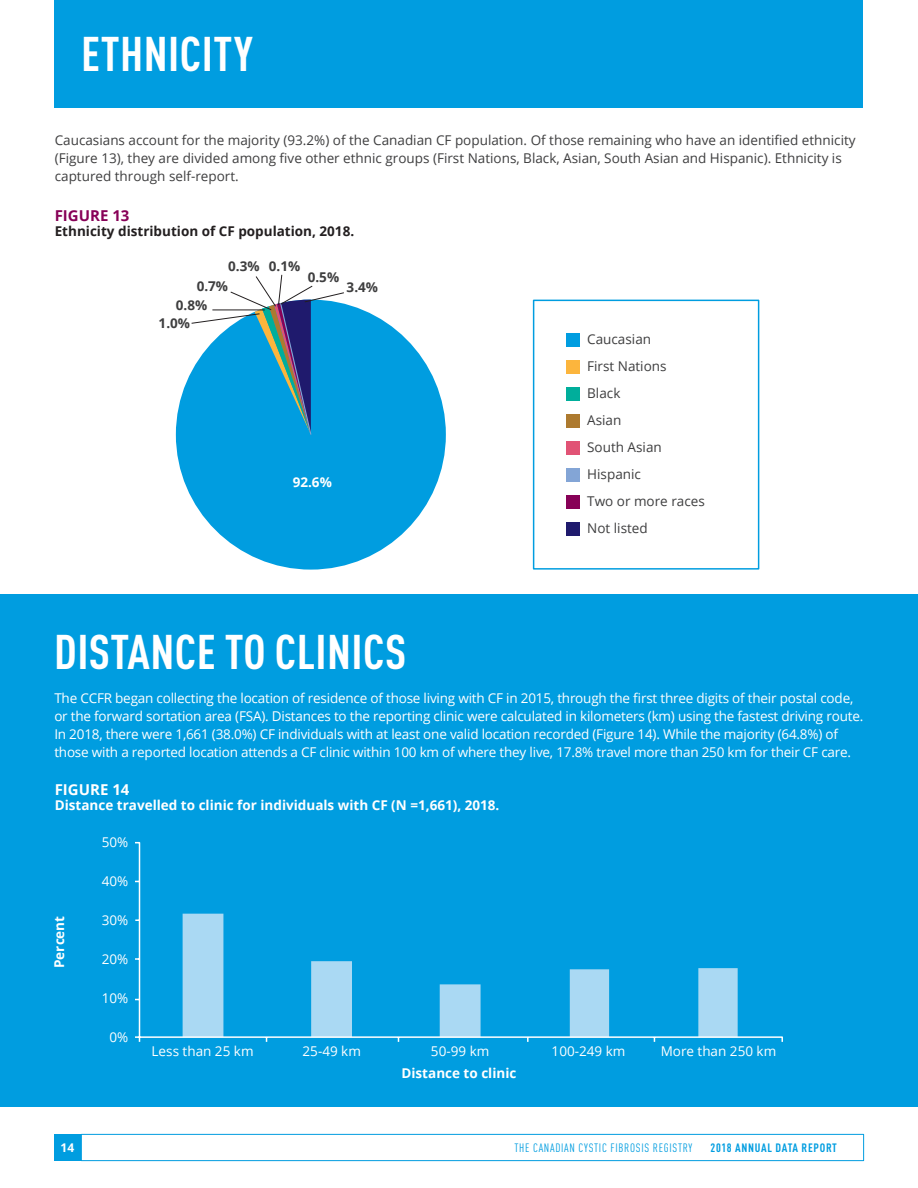
<style>
.page{position:relative;width:918px;height:1188px;background:#fff}
.page>*{position:absolute;margin:0;border:0;box-sizing:border-box;transform-origin:0 0}
.t1{font:700 condensed 48px "DINOT";letter-spacing:.01em;color:#fff}
.t2{font:700 15px "Open Sans";color:#870157}
.t3{font:700 15px "Open Sans";color:#fff}
.t4{font:13.5px/18px "Open Sans";letter-spacing:-.015em;color:#fff}
.t5{font:13.5px/18px "Open Sans";color:#3e3e3f}
.t6{font:700 13.5px "Open Sans";color:#fff}
.t7{font:700 13.5px "Open Sans";color:#231f20}
.t8{font:700 13.5px "Open Sans";color:#3e3e3f}
.t9{font:condensed 12px "DINOT";letter-spacing:.06em;color:#009de0}
.t10{font:700 condensed 12px "DINOT";letter-spacing:.06em;color:#009de0}
.t11{font:700 12px "Open Sans";color:#fff}
</style>
<div class="page">
<div style="left:54px;top:1134px;width:27px;height:27px;background:#009de0"></div>
<div style="left:55px;top:0;width:808px;height:108px;background:#009de0"></div>
<div style="left:81px;top:1134px;width:783px;height:27px;border:1px solid #009de0"></div>
<div style="left:0;top:594px;width:918px;height:513px;background:#009de0"></div>
<svg style="left:135px;top:841px;width:648px;height:201px"></svg>
<div style="left:566px;top:334px;width:14px;height:13px;background:#009de0"></div>
<div style="left:566px;top:388px;width:14px;height:13px;background:#00ae9b"></div>
<div style="left:566px;top:442px;width:14px;height:13px;background:#e15375"></div>
<div style="left:566px;top:496px;width:14px;height:13px;background:#870157"></div>
<div style="left:566px;top:361px;width:14px;height:13px;background:#fcb53d"></div>
<div style="left:566px;top:415px;width:14px;height:13px;background:#ad7a2f"></div>
<div style="left:566px;top:469px;width:14px;height:13px;background:#83a5d6"></div>
<div style="left:566px;top:523px;width:14px;height:13px;background:#1f1a6d"></div>
<div style="left:533px;top:300px;width:226px;height:270px;border:2px solid #009de0"></div>
<div style="left:176px;top:300px;width:270px;height:270px;background:#009de0;border-radius:50%"></div>
<svg style="left:191px;top:274px;width:153px;height:161px"></svg>
<p class="t1" style="left:81px;top:25px;width:173px">ETHNICITY</p>
<p class="t5" style="left:55px;top:131px;width:802px">Caucasians account for the majority (93.2%) of the Canadian CF population. Of those remaining who have an identified ethnicity (Figure 13), they are divided among five other ethnic groups (First Nations, Black, Asian, South Asian and Hispanic). Ethnicity is captured through self-report.</p>
<p class="t2" style="left:55px;top:205px;width:76px">FIGURE 13</p>
<p class="t7" style="left:55px;top:221px;width:301px">Ethnicity distribution of CF population, 2018.</p>
<p class="t8" style="left:228px;top:257px;width:33px">0.3%</p>
<p class="t8" style="left:269px;top:257px;width:33px">0.1%</p>
<p class="t8" style="left:197px;top:276px;width:33px">0.7%</p>
<p class="t8" style="left:176px;top:295px;width:33px">0.8%</p>
<p class="t8" style="left:159px;top:314px;width:33px">1.0%</p>
<p class="t8" style="left:308px;top:267px;width:33px">0.5%</p>
<p class="t8" style="left:347px;top:278px;width:33px">3.4%</p>
<p class="t6" style="left:293px;top:472px;width:41px">92.6%</p>
<p class="t1" style="left:54px;top:623px;width:354px">DISTANCE TO CLINICS</p>
<p class="t5" style="left:587px;top:330px;width:65px">Caucasian</p>
<p class="t5" style="left:587px;top:357px;width:81px">First Nations</p>
<p class="t5" style="left:587px;top:384px;width:35px">Black</p>
<p class="t5" style="left:587px;top:411px;width:36px">Asian</p>
<p class="t5" style="left:587px;top:438px;width:76px">South Asian</p>
<p class="t5" style="left:587px;top:465px;width:55px">Hispanic</p>
<p class="t5" style="left:587px;top:492px;width:119px">Two or more races</p>
<p class="t5" style="left:587px;top:519px;width:62px">Not listed</p>
<p class="t4" style="left:54px;top:689px;width:810px">The CCFR began collecting the location of residence of those living with CF in 2015, through the first three digits of their postal code, or the forward sortation area (FSA). Distances to the reporting clinic were calculated in kilometers (km) using the fastest driving route.<br>In 2018, there were 1,661 (38.0%) CF individuals with at least one valid location recorded (Figure 14). While the majority (64.8%) of those with a reported location attends a CF clinic within 100 km of where they live, 17.8% travel more than 250 km for their CF care.</p>
<p class="t3" style="left:55px;top:779px;width:76px">FIGURE 14</p>
<p class="t6" style="left:55px;top:795px;width:446px">Distance travelled to clinic for individuals with CF (N =1,661), 2018.</p>
<p class="t4" style="left:102px;top:833px;width:28px">50%</p>
<p class="t6" style="left:50px;top:968px;width:54px;rotate:-90deg">Percent</p>
<p class="t4" style="left:102px;top:872px;width:28px">40%</p>
<p class="t4" style="left:102px;top:911px;width:28px">30%</p>
<p class="t4" style="left:102px;top:950px;width:28px">20%</p>
<p class="t4" style="left:102px;top:989px;width:28px">10%</p>
<p class="t4" style="left:109px;top:1028px;width:20px">0%</p>
<p class="t4" style="left:152px;top:1041px;width:103px">Less than 25 km</p>
<p class="t4" style="left:303px;top:1041px;width:60px">25-49 km</p>
<p class="t4" style="left:431px;top:1041px;width:60px">50-99 km</p>
<p class="t4" style="left:552px;top:1041px;width:75px">100-249 km</p>
<p class="t4" style="left:661px;top:1041px;width:117px">More than 250 km</p>
<p class="t6" style="left:402px;top:1063px;width:116px">Distance to clinic</p>
<p class="t11" style="left:61px;top:1139px;width:15px">14</p>
<p class="t9" style="left:514px;top:1141px;width:180px">THE CANADIAN CYSTIC FIBROSIS REGISTRY</p>
<p class="t10" style="left:711px;top:1141px;width:128px">2018 ANNUAL DATA REPORT</p>
</div>
